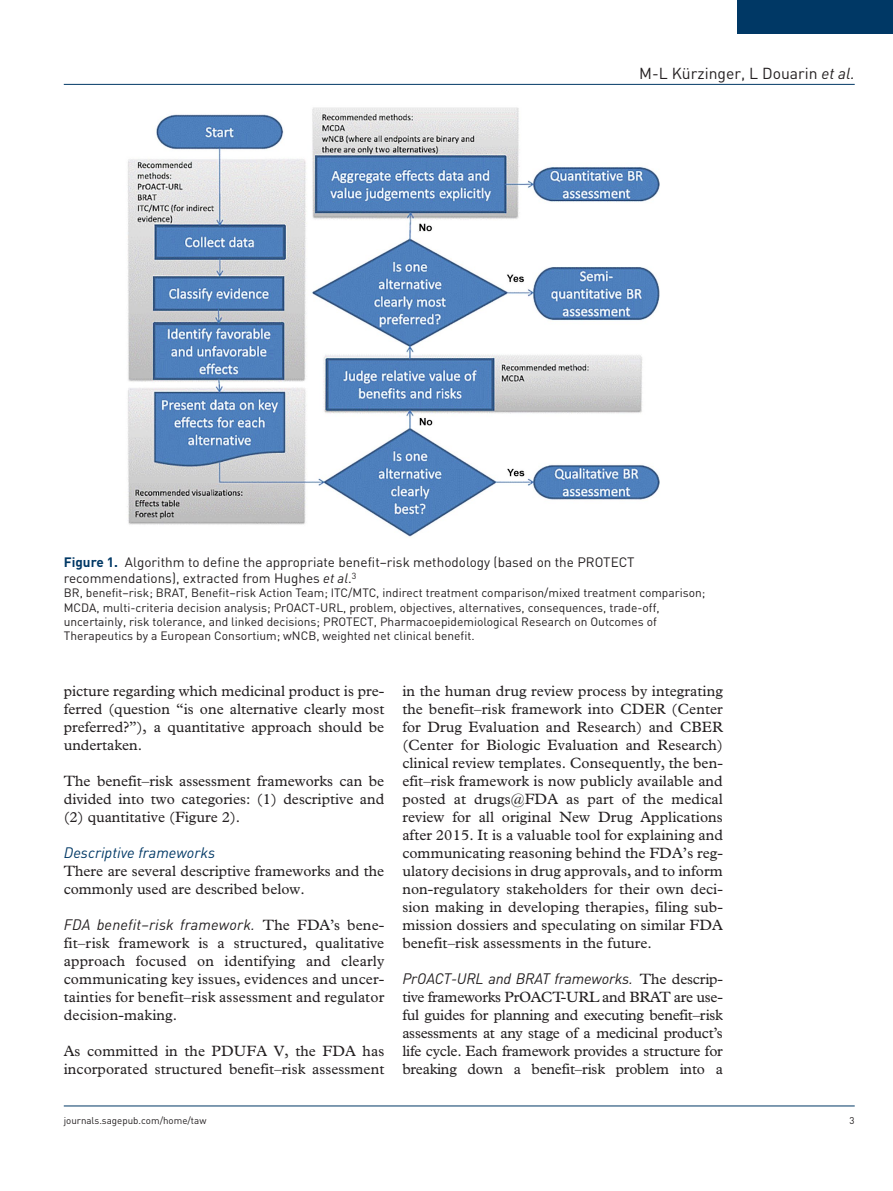
<style>
.page{position:relative;width:893px;height:1191px;background:#fff}
.page>*{position:absolute;margin:0;border:0;box-sizing:border-box;transform-origin:0 0}
.t1{font:15.75px "DIN";color:#231f20}
.t2{font:15px/18px "Plantin Std";color:#231f20;text-align:justify}
.t3{font:italic 15px "DIN";color:#231f20}
.t4{font:italic 15px "DIN";color:#003865}
.t5{font:13.5px/15.8px "DIN";color:#231f20}
.t6{font:12px/14.2px "DIN";color:#231f20}
.t7{font:9.75px "DIN";color:#231f20}
.s1{font-style:italic}
.s2{font-weight:700;color:#003865}
.s3{font-family:"Plantin Std";font-style:normal}
</style>
<div class="page">
<hr style="left:64px;top:84px;width:791px;height:1px;background:#003865">
<hr style="left:64px;top:1105px;width:791px;height:1px;background:#003865">
<div style="left:738px;top:0;width:155px;height:34px;background:#003865"></div>
<img style="left:127px;top:107px;width:533px;height:430px">
<p class="t1" style="left:639px;top:63px;width:217px">M-L Kürzinger, L Douarin <span class="s1">et al.</span></p>
<p class="t5" style="left:64px;top:554px;width:572px"><span class="s2">Figure 1.</span> Algorithm to define the appropriate benefit–risk methodology (based on the PROTECT recommendations), extracted from Hughes <span class="s1">et al</span>.<sup>3</sup></p>
<p class="t6" style="left:64px;top:586px;width:643px">BR, benefit–risk; BRAT, Benefit–risk Action Team; ITC/MTC, indirect treatment comparison/mixed treatment comparison; MCDA, multi-criteria decision analysis; PrOACT-URL, problem, objectives, alternatives, consequences, trade-off, uncertainly, risk tolerance, and linked decisions; PROTECT, Pharmacoepidemiological Research on Outcomes of Therapeutics by a European Consortium; wNCB, weighted net clinical benefit.</p>
<p class="t2" style="left:64px;top:682px;width:322px">picture regarding which medicinal product is pre&shy;ferred (question “is one alternative clearly most preferred?”), a quantitative approach should be undertaken.</p>
<p class="t2" style="left:64px;top:772px;width:322px">The benefit–risk assessment frameworks can be divided into two categories: (1) descriptive and (2) quantitative (Figure 2).</p>
<p class="t4" style="left:64px;top:843px;width:153px">Descriptive frameworks</p>
<p class="t2" style="left:64px;top:862px;width:322px">There are several descriptive frameworks and the commonly used are described below.</p>
<p class="t3" style="left:64px;top:915px;width:322px">FDA benefit–risk framework. <span class="s3">The FDA’s bene-</span></p>
<p class="t2" style="left:64px;top:934px;width:322px">fit–risk framework is a structured, qualitative approach focused on identifying and clearly communicating key issues, evidences and uncer&shy;tainties for benefit–risk assessment and regulator decision-making.</p>
<p class="t2" style="left:64px;top:1042px;width:322px">As committed in the PDUFA V, the FDA has incorporated structured benefit–risk assessment</p>
<p class="t2" style="left:402px;top:682px;width:322px">in the human drug review process by integrating the benefit–risk framework into CDER (Center for Drug Evaluation and Research) and CBER (Center for Biologic Evaluation and Research) clinical review templates. Consequently, the ben&shy;efit–risk framework is now publicly available and posted at drugs@FDA as part of the medical review for all original New Drug Applications after 2015. It is a valuable tool for explaining and communicating reasoning behind the FDA’s reg&shy;ulatory decisions in drug approvals, and to inform non-regulatory stakeholders for their own deci&shy;sion making in developing therapies, filing sub&shy;mission dossiers and speculating on similar FDA benefit–risk assessments in the future.</p>
<p class="t3" style="left:402px;top:969px;width:322px">PrOACT-URL and BRAT frameworks. <span class="s3">The descrip-</span></p>
<p class="t2" style="left:402px;top:988px;width:322px">tive frameworks PrOACT-URL and BRAT are use&shy;ful guides for planning and executing benefit–risk assessments at any stage of a medicinal product’s life cycle. Each framework provides a structure for breaking down a benefit–risk problem into a</p>
<p class="t7" style="left:64px;top:1114px;width:144px">journals.sagepub.com/home/taw</p>
<p class="t7" style="left:850px;top:1114px;width:7px">3</p>
</div>
